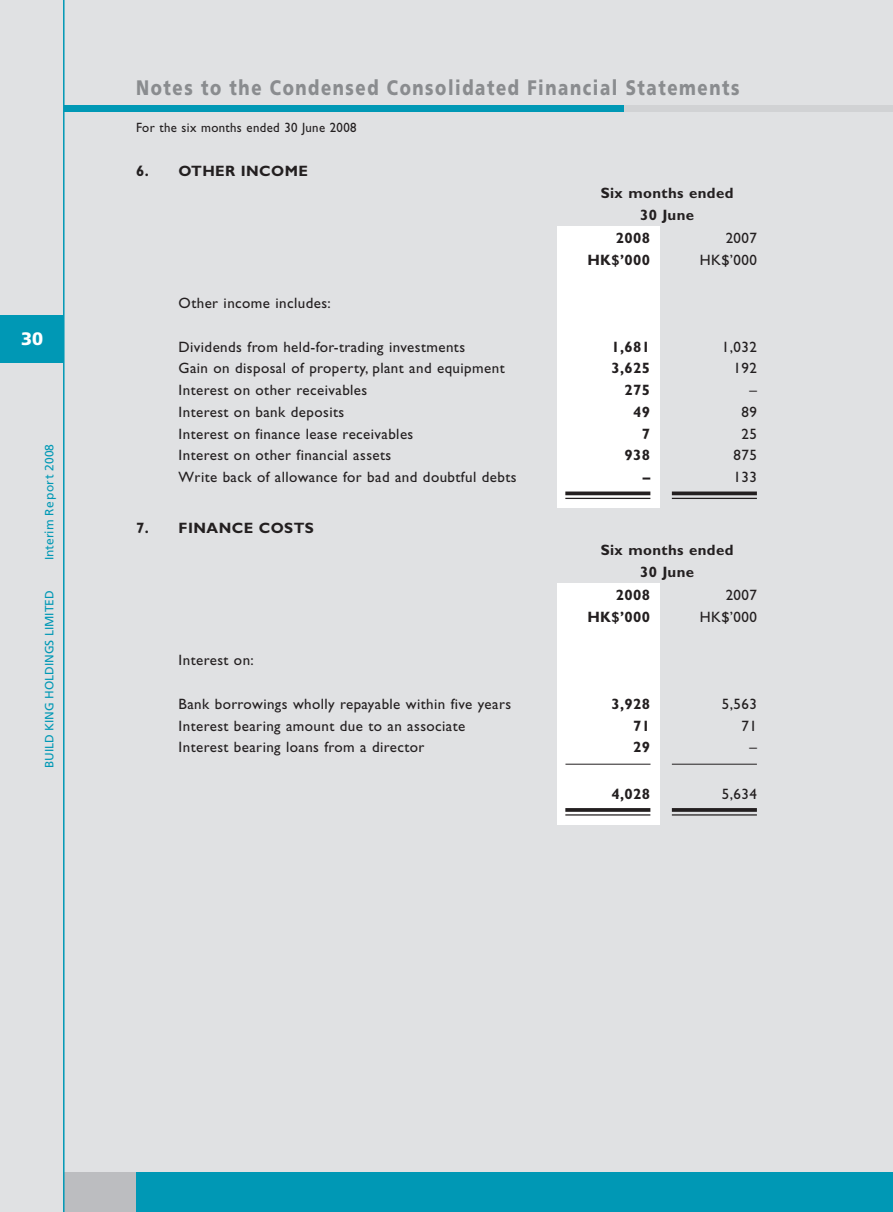
<style>
.page{position:relative;width:893px;height:1212px;background:#e0e1e3}
.page>*{position:absolute;margin:0;border:0;box-sizing:border-box;transform-origin:0 0}
.t1{font:900 21px "Frutiger LT Std";letter-spacing:.095em;color:#8a8c8f;scale:.8 1}
.t2{font:900 18px "Frutiger LT Std";color:#fff}
.t3{font:15px "Gill Sans Std";letter-spacing:.03em;color:#231f20}
.t4{font:700 15px/21.8px "Gill Sans Std";letter-spacing:.03em;color:#231f20;text-align:center}
.t5{font:13.5px "Gill Sans Std";letter-spacing:.03em;color:#231f20;scale:.95 1}
.t6{font:12px "Frutiger LT Std";color:#0098b5}
</style>
<div class="page">
<div style="left:64px;top:1172px;width:829px;height:40px;background:#bcbdc0"></div>
<div style="left:580px;top:105px;width:313px;height:6px;background:#d1d2d4"></div>
<div style="left:64px;top:105px;width:559px;height:6px;background:#0098b5"></div>
<div style="left:0;top:316px;width:64px;height:47px;background:#0098b5"></div>
<div style="left:136px;top:1172px;width:757px;height:40px;background:#0098b5"></div>
<hr style="left:63px;top:0;width:2px;height:1212px;background:#0098b5">
<div style="left:557px;top:226px;width:102px;height:282px;background:#fff"></div>
<svg style="left:565px;top:491px;width:85px;height:4px"></svg>
<hr style="left:565px;top:498px;width:85px;height:1px;background:#231f20">
<svg style="left:672px;top:491px;width:85px;height:4px"></svg>
<hr style="left:672px;top:498px;width:85px;height:1px;background:#231f20">
<div style="left:557px;top:583px;width:102px;height:241px;background:#fff"></div>
<hr style="left:565px;top:764px;width:85px;height:1px;background:#231f20">
<hr style="left:672px;top:764px;width:85px;height:1px;background:#231f20">
<svg style="left:565px;top:808px;width:85px;height:4px"></svg>
<hr style="left:565px;top:814px;width:85px;height:1px;background:#231f20">
<svg style="left:672px;top:808px;width:85px;height:4px"></svg>
<hr style="left:672px;top:814px;width:85px;height:1px;background:#231f20">
<p class="t2" style="left:21px;top:328px;width:24px">30</p>
<p class="t6" style="left:42px;top:560px;width:118px;rotate:-90deg">Interim Report 2008</p>
<p class="t6" style="left:42px;top:768px;width:180px;rotate:-90deg">BUILD KING HOLDINGS LIMITED</p>
<h1 class="t1" style="left:136px;top:75px;width:756px">Notes to the Condensed Consolidated Financial Statements</h1>
<p class="t5" style="left:136px;top:122px;width:234px">For the six months ended 30 June 2008</p>
<p class="t4" style="left:136px;top:162px;width:173px">6. OTHER INCOME</p>
<p class="t4" style="left:601px;top:184px;width:134px">Six months ended<br>30 June</p>
<p class="t4" style="left:616px;top:229px;width:36px">2008</p>
<p class="t3" style="left:726px;top:232px;width:33px">2007</p>
<p class="t4" style="left:587px;top:250px;width:64px">HK$’000</p>
<p class="t3" style="left:700px;top:254px;width:59px">HK$’000</p>
<p class="t3" style="left:179px;top:298px;width:154px">Other income includes:</p>
<p class="t3" style="left:179px;top:341px;width:288px">Dividends from held-for-trading investments</p>
<p class="t4" style="left:611px;top:337px;width:40px">1,681</p>
<p class="t3" style="left:722px;top:341px;width:36px">1,032</p>
<p class="t3" style="left:179px;top:363px;width:328px">Gain on disposal of property, plant and equipment</p>
<p class="t4" style="left:611px;top:359px;width:40px">3,625</p>
<p class="t3" style="left:734px;top:363px;width:25px">192</p>
<p class="t3" style="left:179px;top:385px;width:190px">Interest on other receivables</p>
<p class="t4" style="left:624px;top:381px;width:27px">275</p>
<p class="t3" style="left:749px;top:385px;width:9px">–</p>
<p class="t3" style="left:179px;top:406px;width:167px">Interest on bank deposits</p>
<p class="t4" style="left:633px;top:403px;width:18px">49</p>
<p class="t3" style="left:741px;top:406px;width:17px">89</p>
<p class="t3" style="left:179px;top:428px;width:236px">Interest on finance lease receivables</p>
<p class="t4" style="left:642px;top:424px;width:10px">7</p>
<p class="t3" style="left:741px;top:428px;width:17px">25</p>
<p class="t3" style="left:179px;top:450px;width:214px">Interest on other financial assets</p>
<p class="t4" style="left:624px;top:446px;width:27px">938</p>
<p class="t3" style="left:734px;top:450px;width:25px">875</p>
<p class="t3" style="left:179px;top:472px;width:339px">Write back of allowance for bad and doubtful debts</p>
<p class="t4" style="left:643px;top:468px;width:9px">–</p>
<p class="t3" style="left:734px;top:472px;width:25px">133</p>
<p class="t4" style="left:136px;top:519px;width:179px">7. FINANCE COSTS</p>
<p class="t4" style="left:601px;top:541px;width:134px">Six months ended<br>30 June</p>
<p class="t4" style="left:616px;top:586px;width:36px">2008</p>
<p class="t3" style="left:726px;top:589px;width:33px">2007</p>
<p class="t4" style="left:587px;top:607px;width:64px">HK$’000</p>
<p class="t3" style="left:700px;top:611px;width:59px">HK$’000</p>
<p class="t3" style="left:179px;top:655px;width:77px">Interest on:</p>
<p class="t3" style="left:179px;top:698px;width:334px">Bank borrowings wholly repayable within five years</p>
<p class="t4" style="left:611px;top:694px;width:40px">3,928</p>
<p class="t3" style="left:722px;top:698px;width:36px">5,563</p>
<p class="t3" style="left:179px;top:720px;width:288px">Interest bearing amount due to an associate</p>
<p class="t4" style="left:633px;top:716px;width:18px">71</p>
<p class="t3" style="left:741px;top:720px;width:17px">71</p>
<p class="t3" style="left:179px;top:742px;width:247px">Interest bearing loans from a director</p>
<p class="t4" style="left:633px;top:738px;width:18px">29</p>
<p class="t3" style="left:749px;top:742px;width:9px">–</p>
<p class="t4" style="left:611px;top:784px;width:40px">4,028</p>
<p class="t3" style="left:722px;top:788px;width:36px">5,634</p>
</div>
